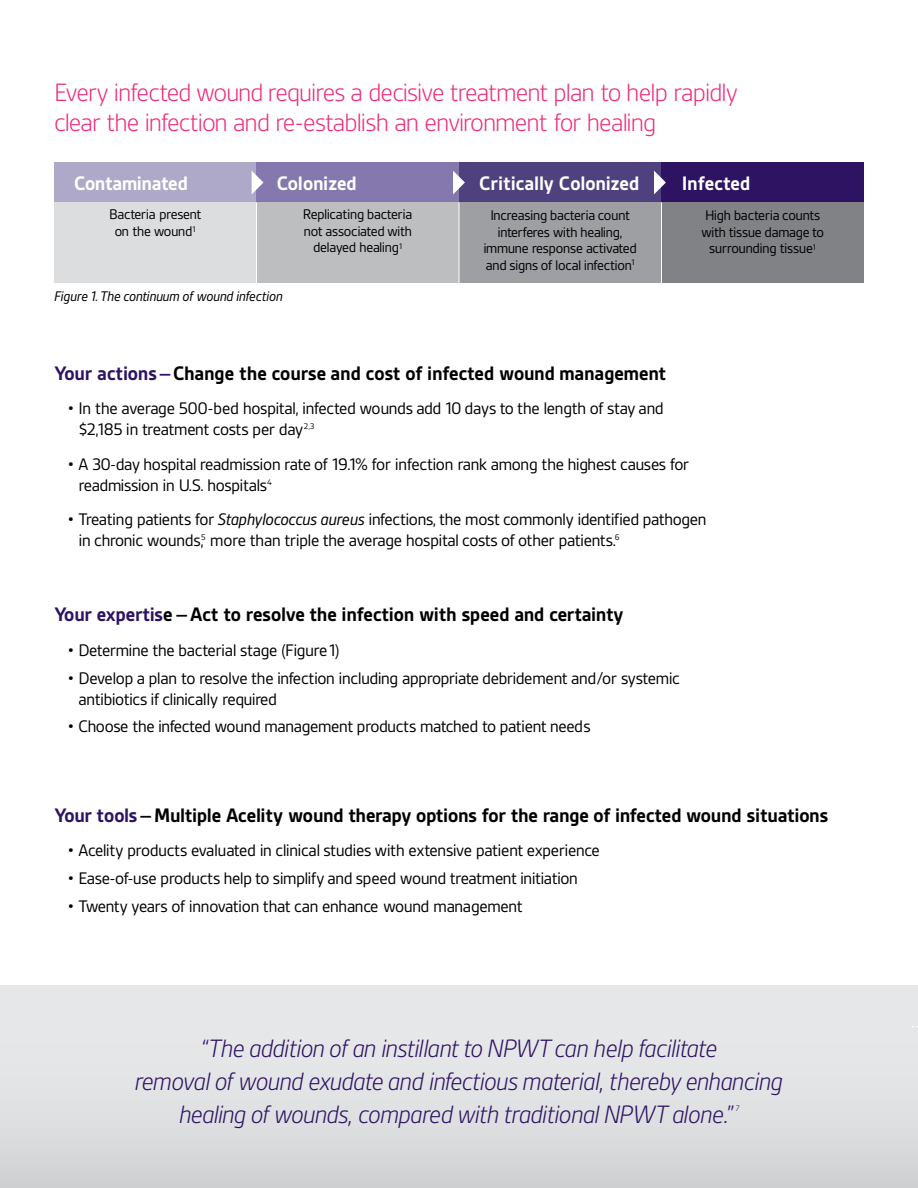
<style>
.page{position:relative;width:918px;height:1188px;background:#fff}
.page>*{position:absolute;margin:0;border:0;box-sizing:border-box;transform-origin:0 0}
.t1{font:italic 300 27px/33px "Gesta";letter-spacing:-.04em;color:#2e1363;text-align:center}
.t2{font:300 27px/30px "Gesta";letter-spacing:-.05em;color:#ee2a7b}
.t3{font:700 21px "Gesta";letter-spacing:-.015em;color:#000}
.t4{font:700 21px "Gesta";letter-spacing:-.005em;color:#fff}
.t5{font:18px/21px "Gesta";letter-spacing:-.03em;color:#000}
.t6{font:15px/16.5px "Gesta";letter-spacing:-.03em;color:#000;text-align:center}
.t7{font:italic 15px "Gesta";letter-spacing:-.035em;color:#000}
.t8{font:italic 300 8.7px "Gesta";color:#2e1363}
.s1{color:#2e1363}
.s2{font-style:italic}
</style>
<div class="page">
<div style="left:0;top:986px;width:918px;height:202px;background:linear-gradient(to bottom,#ebeced,#d4d5d7)"></div>
<div style="left:54px;top:162px;width:202px;height:40px;background:#afa9c9"></div>
<div style="left:256px;top:162px;width:203px;height:40px;background:#8478ae"></div>
<div style="left:459px;top:162px;width:203px;height:40px;background:#4f407e"></div>
<div style="left:662px;top:162px;width:202px;height:40px;background:#2e1363"></div>
<div style="left:54px;top:202px;width:202px;height:82px;background:#dcddde"></div>
<div style="left:662px;top:202px;width:202px;height:82px;background:#808285"></div>
<div style="left:256px;top:202px;width:203px;height:82px;background:#bcbec0"></div>
<div style="left:459px;top:202px;width:203px;height:82px;background:#9d9fa2"></div>
<hr style="left:256px;top:202px;width:1px;height:82px;background:#fff">
<hr style="left:459px;top:202px;width:1px;height:82px;background:#fff">
<hr style="left:661px;top:202px;width:1px;height:82px;background:#fff">
<svg style="left:252px;top:171px;width:11px;height:23px"></svg>
<svg style="left:453px;top:171px;width:12px;height:23px"></svg>
<svg style="left:654px;top:171px;width:12px;height:23px"></svg>
<h1 class="t2" style="left:54px;top:77px;width:685px">Every infected wound requires a decisive treatment plan to help rapidly clear the infection and re-establish an environment for healing</h1>
<p class="t4" style="left:74px;top:171px;width:115px">Contaminated</p>
<p class="t4" style="left:277px;top:171px;width:82px">Colonized</p>
<p class="t4" style="left:479px;top:171px;width:162px">Critically Colonized</p>
<p class="t4" style="left:682px;top:171px;width:70px">Infected</p>
<p class="t6" style="left:109px;top:206px;width:94px">Bacteria present on the wound<sup>1</sup></p>
<p class="t6" style="left:303px;top:206px;width:111px">Replicating bacteria not associated with delayed healing<sup>1</sup></p>
<p class="t6" style="left:483px;top:207px;width:155px">Increasing bacteria count interferes with healing, immune response activated and signs of local infection<sup>1</sup></p>
<p class="t6" style="left:701px;top:207px;width:124px">High bacteria counts with tissue damage to surrounding tissue<sup>1</sup></p>
<p class="t7" style="left:54px;top:288px;width:231px">Figure 1. The continuum of wound infection</p>
<p class="t3" style="left:54px;top:361px;width:614px"><span class="s1">Your actions–</span>Change the course and cost of infected wound management</p>
<p class="t5" style="left:79px;top:398px;width:587px;text-indent:-11px">• In the average 500-bed hospital, infected wounds add 10 days to the length of stay and $2,185 in treatment costs per day<sup>2,3</sup></p>
<p class="t5" style="left:79px;top:453px;width:612px;text-indent:-11px">• A 30-day hospital readmission rate of 19.1% for infection rank among the highest causes for readmission in U.S. hospitals<sup>4</sup></p>
<p class="t5" style="left:79px;top:509px;width:630px;text-indent:-11px">• Treating patients for <span class="s2">Staphylococcus aureus</span> infections, the most commonly identified pathogen in chronic wounds,<sup>5</sup> more than triple the average hospital costs of other patients.<sup>6</sup></p>
<p class="t3" style="left:54px;top:603px;width:571px"><span class="s1">Your expertis</span>e – Act to resolve the infection with speed and certainty</p>
<p class="t5" style="left:68px;top:639px;width:273px">• Determine the bacterial stage (Figure 1)</p>
<p class="t5" style="left:79px;top:667px;width:603px;text-indent:-11px">• Develop a plan to resolve the infection including appropriate debridement and/or systemic antibiotics if clinically required</p>
<p class="t5" style="left:67px;top:716px;width:525px">• Choose the infected wound management products matched to patient needs</p>
<p class="t3" style="left:54px;top:803px;width:776px"><span class="s1">Your tools</span> – Multiple Acelity wound therapy options for the range of infected wound situations</p>
<p class="t5" style="left:68px;top:840px;width:534px">• Acelity products evaluated in clinical studies with extensive patient experience</p>
<p class="t5" style="left:68px;top:867px;width:512px">• Ease-of-use products help to simplify and speed wound treatment initiation</p>
<p class="t5" style="left:68px;top:895px;width:457px">• Twenty years of innovation that can enhance wound management</p>
<h1 class="t1" style="left:134px;top:1031px;width:651px">“The addition of an instillant to NPWT can help facilitate<br>removal of wound exudate and infectious material, thereby enhancing healing of wounds, compared with traditional NPWT alone.”</h1>
<p class="t8" style="left:736px;top:1103px;width:5px">7</p>
</div>
